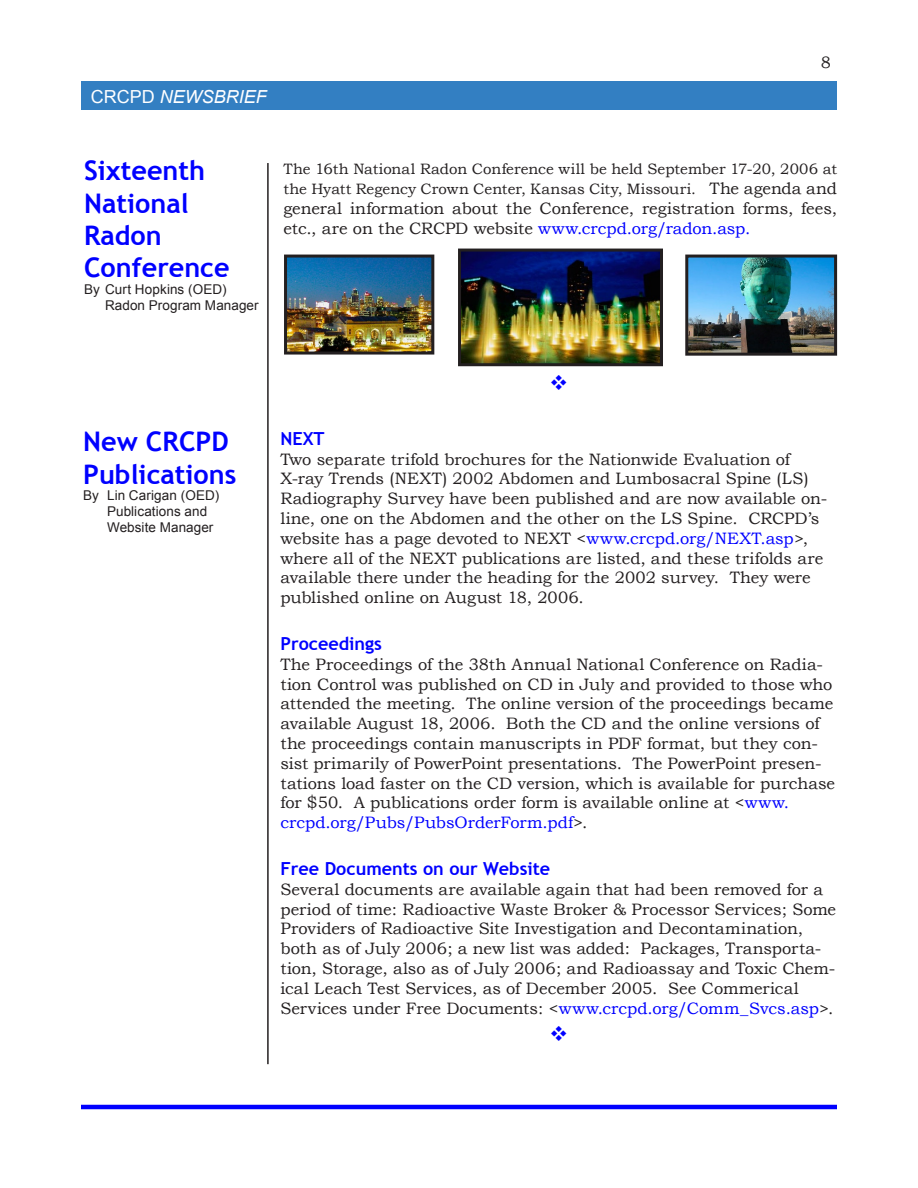
<style>
.page{position:relative;width:918px;height:1188px;background:#fff}
.page>*{position:absolute;margin:0;border:0;box-sizing:border-box;transform-origin:0 0}
.t1{font:700 27px/32.4px "Trebuchet MS";color:#00f}
.t2{font:700 18px "Trebuchet MS";color:#00f}
.t3{font:italic 18px "Arial";color:#fff}
.t4{font:16.5px/19.8px "Bookman Old Style";letter-spacing:-.005em;color:#231f20}
.t5{font:15px/19.8px "Bookman Old Style";color:#231f20}
.t6{font:13.5px/16.2px "Arial";letter-spacing:.005em;color:#231f20}
.s1{font-style:normal}
.s2{font-size:16.5px}
.s3{color:#00f}
</style>
<div class="page">
<div style="left:81px;top:81px;width:756px;height:28px;background:#337fc2"></div>
<hr style="left:81px;top:1105px;width:756px;height:4px;background:#00f">
<hr style="left:267px;top:163px;width:2px;height:901px;background:#231f20">
<img style="left:689px;top:259px;width:144px;height:93px">
<div style="left:685px;top:255px;width:152px;height:101px;border:3px solid #231f20"></div>
<img style="left:288px;top:259px;width:142px;height:92px">
<div style="left:284px;top:255px;width:150px;height:100px;border:3px solid #231f20"></div>
<img style="left:462px;top:253px;width:197px;height:109px">
<div style="left:458px;top:249px;width:205px;height:117px;border:3px solid #231f20"></div>
<p class="t3" style="left:91px;top:85px;width:178px"><span class="s1">CRCPD</span> NEWSBRIEF</p>
<p class="t4" style="left:821px;top:52px;width:12px">8</p>
<h1 class="t1" style="left:84px;top:154px;width:147px">Sixteenth<br>National<br>Radon<br>Conference</h1>
<p class="t6" style="left:105px;top:281px;width:155px;text-indent:-21px">By Curt Hopkins (OED)<br>Radon Program Manager</p>
<p class="t5" style="left:284px;top:159px;width:555px">The 16th National Radon Conference will be held September 17-20, 2006 at the Hyatt Regency Crown Center, Kansas City, Missouri. <span class="s2">The agenda and</span></p>
<p class="t4" style="left:283px;top:198px;width:555px">general information about the Conference, registration forms, fees, etc., are on the CRCPD website <span class="s3">www.crcpd.org/radon.asp.</span></p>
<h1 class="t1" style="left:83px;top:426px;width:155px">New CRCPD<br>Publications</h1>
<p class="t6" style="left:107px;top:487px;width:114px;text-indent:-24px">By Lin Carigan (OED)<br>Publications and<br>Website Manager</p>
<p class="t2" style="left:280px;top:427px;width:46px">NEXT</p>
<p class="t4" style="left:280px;top:449px;width:549px">Two separate trifold brochures for the Nationwide Evaluation of X-ray Trends (NEXT) 2002 Abdomen and Lumbosacral Spine (LS)<br>Radiography Survey have been published and are now available on&shy;line, one on the Abdomen and the other on the LS Spine. CRCPD’s website has a page devoted to NEXT &lt;<span class="s3">www.crcpd.org/NEXT.asp</span>&gt;, where all of the NEXT publications are listed, and these trifolds are available there under the heading for the 2002 survey. They were published online on August 18, 2006.</p>
<p class="t2" style="left:280px;top:632px;width:103px">Proceedings</p>
<p class="t4" style="left:280px;top:654px;width:556px">The Proceedings of the 38th Annual National Conference on Radia&shy;tion Control was published on CD in July and provided to those who attended the meeting. The online version of the proceedings became available August 18, 2006. Both the CD and the online versions of the proceedings contain manuscripts in PDF format, but they con&shy;sist primarily of PowerPoint presentations. The PowerPoint presen&shy;tations load faster on the CD version, which is available for purchase for $50. A publications order form is available online at &lt;<span class="s3">www. crcpd.org/Pubs/PubsOrderForm.pdf</span>&gt;.</p>
<p class="t2" style="left:280px;top:857px;width:271px">Free Documents on our Website</p>
<p class="t4" style="left:280px;top:879px;width:557px">Several documents are available again that had been removed for a period of time: Radioactive Waste Broker &amp; Processor Services; Some Providers of Radioactive Site Investigation and Decontamination, both as of July 2006; a new list was added: Packages, Transporta&shy;tion, Storage, also as of July 2006; and Radioassay and Toxic Chem&shy;ical Leach Test Services, as of December 2005. See Commerical Services under Free Documents: &lt;<span class="s3">www.crcpd.org/Comm_Svcs.asp</span>&gt;.</p>
</div>
